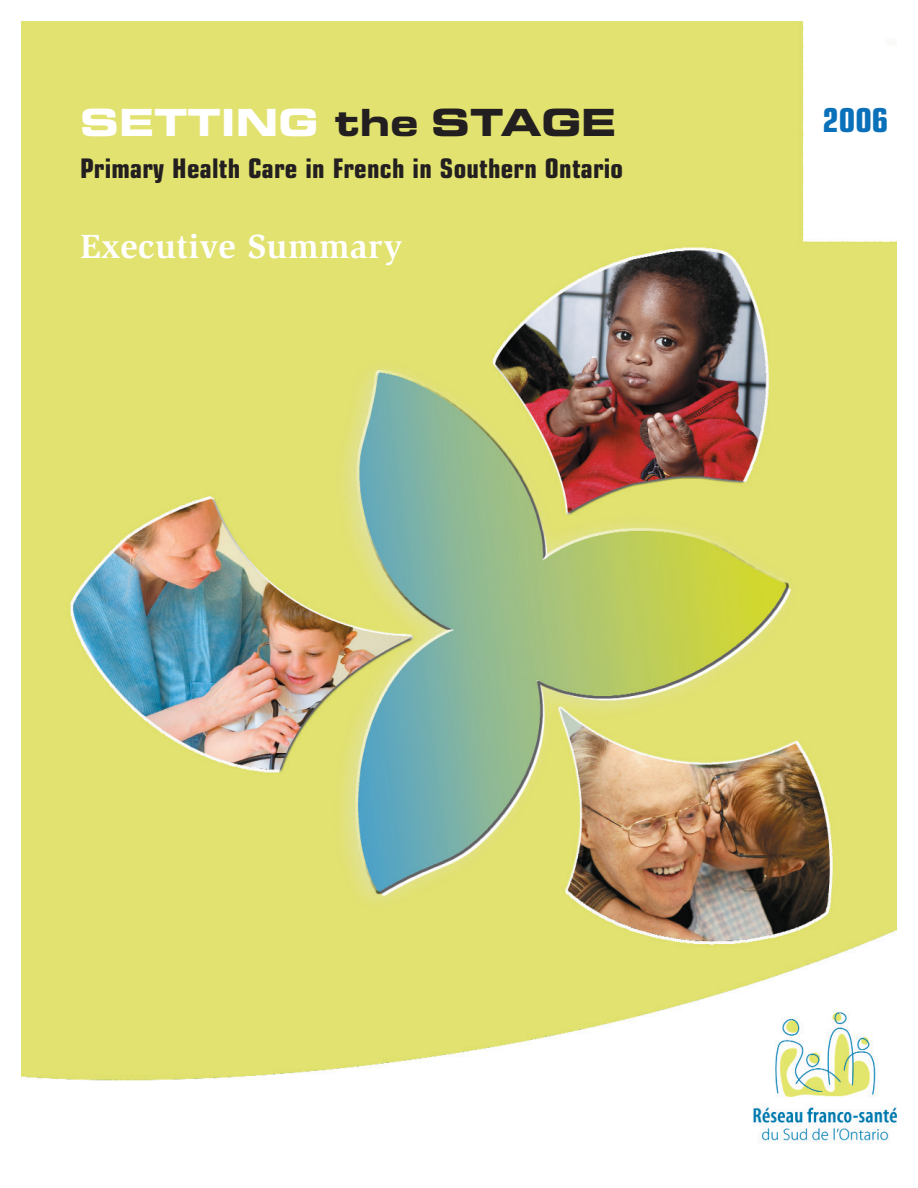
<style>
.page{position:relative;width:918px;height:1188px;background:#fff}
.page>*{position:absolute;margin:0;border:0;box-sizing:border-box;transform-origin:0 0}
.t1{font:37.5px "Eurostile Bold Extended Two";color:#231f20}
.t2{font:700 34.5px "Slimbach";letter-spacing:.01em;color:#fff}
.t3{font:700 condensed 33px "Eurostile";color:#0970b9}
.t4{font:700 condensed 27px "Eurostile";letter-spacing:.01em;color:#231f20}
.s1{color:#fff}
</style>
<div class="page">
<img style="left:21px;top:21px;width:876px;height:1123px">
<h1 class="t1" style="left:80px;top:109px;width:538px"><span class="s1">SETTING</span> the STAGE</h1>
<p class="t4" style="left:80px;top:158px;width:544px">Primary Health Care in French in Southern Ontario</p>
<p class="t2" style="left:80px;top:233px;width:324px">Executive Summary</p>
<p class="t3" style="left:822px;top:108px;width:67px">2006</p>
</div>
